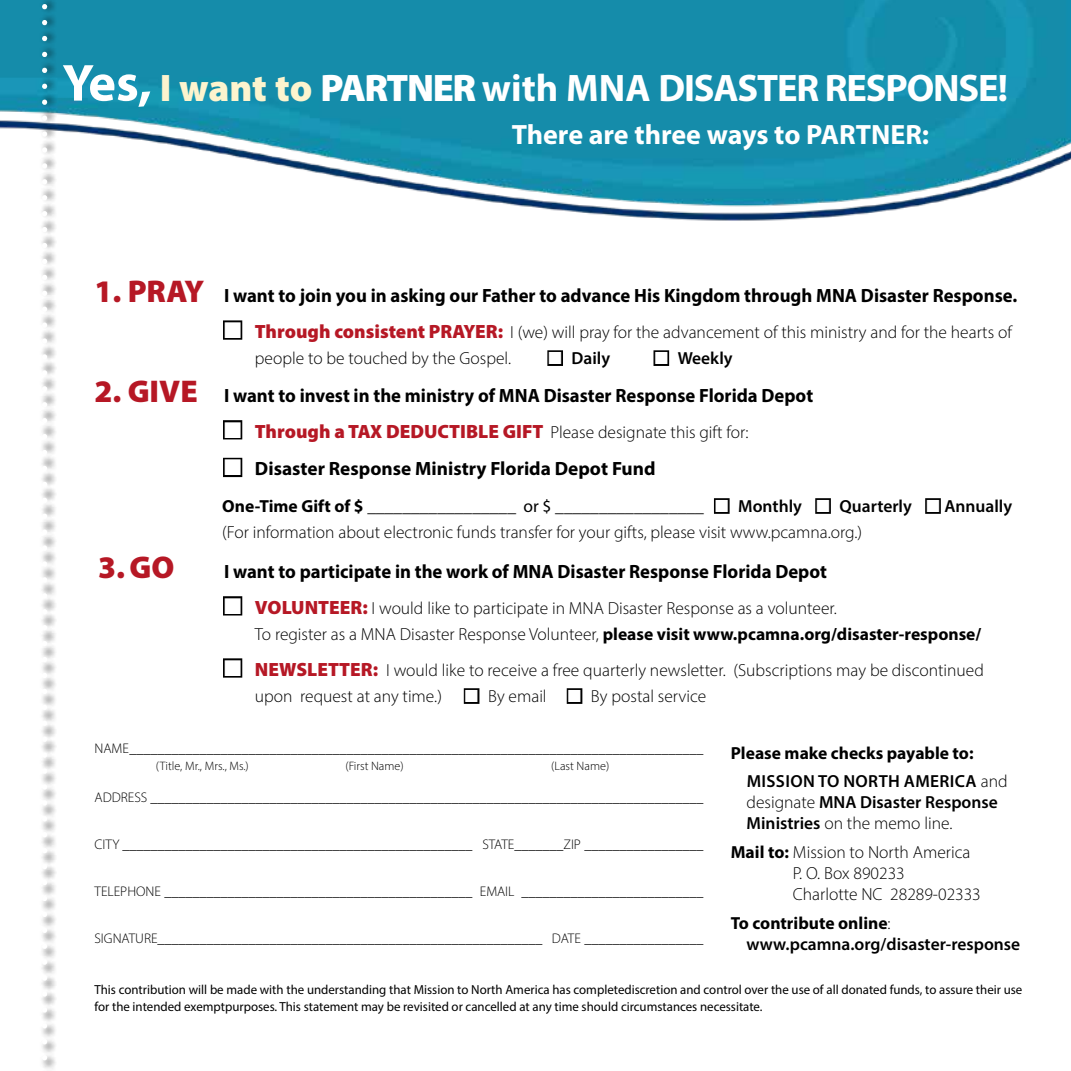
<style>
.page{position:relative;width:1071px;height:1071px;background:#fff}
.page>*{position:absolute;margin:0;border:0;box-sizing:border-box;transform-origin:0 0}
.t1{font:700 38.5px "Myriad Pro";letter-spacing:-.03em;color:#fff}
.t2{font:900 31.5px "Myriad Pro";color:#b61825}
.t3{font:700 28px "Myriad Pro";color:#fff}
.t4{font:700 19.25px "Myriad Pro";color:#000}
.t5{font:300 17.5px/26.2px "Myriad Pro";color:#000}
.t6{font:600 17.5px/21px "Myriad Pro";color:#000}
.t7{font:700 17.5px/28.9px "Myriad Pro";color:#000}
.t8{font:300 14px "Myriad Pro";color:#000}
.t9{font:13.12px/17.5px "Myriad Pro";color:#000}
.t10{font:300 12.25px "Myriad Pro";color:#000}
.s1{font-size:52.5px}
.s2{font-weight:900;color:#fdf4ce}
.s3{font-weight:900}
.s4{font-weight:900;font-size:31.5px;color:#b61825}
.s5{font-weight:900;font-size:19.25px;color:#b61825}
.s6{font-weight:700}
.s7{font-weight:400}
.s8{font-weight:600}
.s9{font-weight:300}
</style>
<div class="page">
<img style="left:0;top:0;width:1071px;height:221px">
<div style="left:39px;top:0;width:19px;height:1071px;background:#000;opacity:.93"></div>
<svg style="left:42px;top:0;width:5px;height:1071px"></svg>
<h1 class="t1" style="left:62px;top:63px;width:947px"><span class="s1">Yes,</span> <span class="s2">I want to</span> <span class="s3">PARTNER</span> with MNA DISASTER RESPONSE!</h1>
<h3 class="t3" style="left:512px;top:116px;width:419px">There are three ways to PARTNER:</h3>
<p class="t4" style="left:94px;top:283px;width:924px"><span class="s4">1. PRAY</span> I want to join you in asking our Father to advance His Kingdom through MNA Disaster Response.</p>
<p class="t5" style="left:255px;top:319px;width:759px;text-indent:-31px">■ <span class="s5">Through consistent PRAYER:</span> I (we) will pray for the advancement of this ministry and for the hearts of people to be touched by the Gospel.</p>
<p class="t6" style="left:549px;top:347px;width:63px">■ Daily</p>
<p class="t6" style="left:655px;top:347px;width:80px">■ Weekly</p>
<p class="t4" style="left:94px;top:383px;width:720px"><span class="s4">2. GIVE</span> I want to invest in the ministry of MNA Disaster Response Florida Depot</p>
<p class="t5" style="left:224px;top:419px;width:526px">■ <span class="s5">Through a TAX DEDUCTIBLE GIFT</span> Please designate this gift for:</p>
<p class="t4" style="left:224px;top:456px;width:433px">■ Disaster Response Ministry Florida Depot Fund</p>
<p class="t5" style="left:222px;top:493px;width:791px"><span class="s6">One-Time Gift of $</span> <span class="s7">_________________ or $ _________________</span> ■ <span class="s8">Monthly</span> ■ <span class="s8">Quarterly</span> ■ <span class="s8">Annually </span>(For information about electronic funds transfer for your gifts, please visit www.pcamna.org.)</p>
<h2 class="t2" style="left:98px;top:546px;width:78px">3.GO</h2>
<p class="t4" style="left:224px;top:559px;width:605px">I want to participate in the work of MNA Disaster Response Florida Depot</p>
<p class="t5" style="left:255px;top:595px;width:728px;text-indent:-31px">■ <span class="s5">VOLUNTEER:</span> I would like to participate in MNA Disaster Response as a volunteer.<br>To register as a MNA Disaster Response Volunteer, <span class="s6">please visit www.pcamna.org/disaster-response/</span></p>
<p class="t5" style="left:255px;top:657px;width:731px;text-indent:-31px">■ <span class="s5">NEWSLETTER:</span> I would like to receive a free quarterly newsletter. (Subscriptions may be discontinued upon request at any time.)</p>
<p class="t5" style="left:465px;top:683px;width:243px">■ By email ■ By postal service</p>
<p class="t8" style="left:94px;top:740px;width:610px">NAME__________________________________________________________________________________</p>
<p class="t10" style="left:156px;top:758px;width:95px">(Title, Mr., Mrs., Ms.)</p>
<p class="t10" style="left:345px;top:758px;width:60px">(First Name)</p>
<p class="t10" style="left:551px;top:758px;width:59px">(Last Name)</p>
<p class="t8" style="left:94px;top:788px;width:610px">ADDRESS _______________________________________________________________________________</p>
<p class="t8" style="left:94px;top:836px;width:610px">CITY __________________________________________________ STATE_______ZIP _________________</p>
<p class="t8" style="left:94px;top:883px;width:610px">TELEPHONE ____________________________________________ EMAIL __________________________</p>
<p class="t8" style="left:94px;top:930px;width:611px">SIGNATURE_______________________________________________________ DATE _________________</p>
<p class="t9" style="left:94px;top:980px;width:929px">This contribution will be made with the understanding that Mission to North America has completediscretion and control over the use of all donated funds, to assure their use for the intended exemptpurposes. This statement may be revisited or cancelled at any time should circumstances necessitate.</p>
<p class="t7" style="left:747px;top:738px;width:262px;text-indent:-16px">Please make checks payable to:<br><span class="s8">MISSION TO NORTH AMERICA</span> <span class="s9">and</span></p>
<p class="t6" style="left:747px;top:792px;width:253px"><span class="s9">designate</span> MNA Disaster Response<br>Ministries <span class="s9">on the memo line.</span></p>
<p class="t5" style="left:793px;top:842px;width:190px;line-height:21px;text-indent:-62px"><span class="s6">Mail to:</span> Mission to North America<br>P. O. Box 890233<br>Charlotte NC 28289-02333</p>
<p class="t6" style="left:747px;top:912px;width:275px;text-indent:-16px"><span class="s6">To contribute online</span><span class="s9">: </span>www.pcamna.org/disaster-response</p>
</div>
